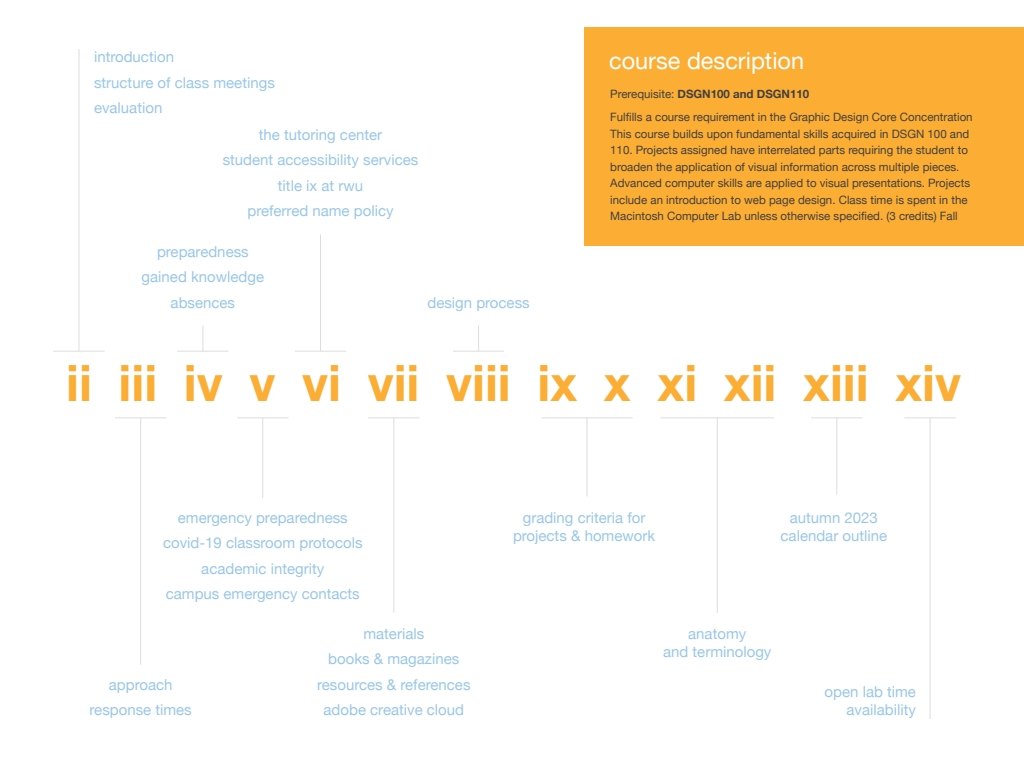
<style>
.page{position:relative;width:1024px;height:768px;background:#fff}
.page>*{position:absolute;margin:0;border:0;box-sizing:border-box;transform-origin:0 0}
.t1{font:700 50px "Helvetica Neue";color:#fbad34}
.t2{font:23.5px "Helvetica Neue";color:#fff}
.t3{font:15px/25.5px "Helvetica Neue";color:#99c7e8;text-align:center}
.t4{font:11.5px/16.5px "Helvetica Neue";color:#414040}
.t5{font:700 11.5px "Helvetica Neue";color:#414040}
.s1{font-weight:400}
</style>
<div class="page">
<hr style="left:541px;top:417px;width:92px;height:1px;background:#dcdddf">
<hr style="left:586px;top:418px;width:2px;height:78px;background:#dcdddf">
<hr style="left:661px;top:417px;width:113px;height:1px;background:#dcdddf">
<hr style="left:717px;top:418px;width:1px;height:195px;background:#dcdddf">
<hr style="left:53px;top:351px;width:52px;height:1px;background:#dcdddf">
<hr style="left:79px;top:49px;width:1px;height:302px;background:#dcdddf">
<hr style="left:177px;top:351px;width:51px;height:1px;background:#dcdddf">
<svg style="left:202px;top:325px;width:1px;height:26px"></svg>
<hr style="left:295px;top:351px;width:51px;height:1px;background:#dcdddf">
<hr style="left:320px;top:234px;width:1px;height:117px;background:#dcdddf">
<hr style="left:140px;top:418px;width:1px;height:247px;background:#dcdddf">
<hr style="left:115px;top:417px;width:51px;height:1px;background:#dcdddf">
<hr style="left:262px;top:418px;width:1px;height:80px;background:#dcdddf">
<hr style="left:237px;top:417px;width:51px;height:1px;background:#dcdddf">
<hr style="left:393px;top:418px;width:1px;height:195px;background:#dcdddf">
<hr style="left:368px;top:417px;width:51px;height:1px;background:#dcdddf">
<hr style="left:453px;top:351px;width:51px;height:1px;background:#dcdddf">
<svg style="left:478px;top:325px;width:1px;height:26px"></svg>
<hr style="left:836px;top:418px;width:1px;height:76px;background:#dcdddf">
<hr style="left:811px;top:417px;width:51px;height:1px;background:#dcdddf">
<hr style="left:930px;top:418px;width:1px;height:301px;background:#dcdddf">
<hr style="left:904px;top:417px;width:52px;height:1px;background:#dcdddf">
<div style="left:584px;top:27px;width:440px;height:219px;background:#fbad34"></div>
<p class="t3" style="left:94px;top:45px;width:182px;text-align:left">introduction<br>structure of class meetings evaluation</p>
<p class="t3" style="left:223px;top:123px;width:197px">the tutoring center<br>student accessibility services title ix at rwu<br>preferred name policy</p>
<p class="t3" style="left:142px;top:240px;width:124px">preparedness gained knowledge absences</p>
<p class="t3" style="left:427px;top:291px;width:104px">design process</p>
<h2 class="t2" style="left:609px;top:44px;width:196px">course description</h2>
<p class="t5" style="left:610px;top:84px;width:200px"><span class="s1">Prerequisite:</span> DSGN100 and DSGN110</p>
<p class="t4" style="left:610px;top:109px;width:364px">Fulfills a course requirement in the Graphic Design Core Concentration This course builds upon fundamental skills acquired in DSGN 100 and 110. Projects assigned have interrelated parts requiring the student to broaden the application of visual information across multiple pieces.<br>Advanced computer skills are applied to visual presentations. Projects include an introduction to web page design. Class time is spent in the Macintosh Computer Lab unless otherwise specified. (3 credits) Fall</p>
<h1 class="t1" style="left:66px;top:344px;width:896px">ii iii iv v vi vii viii ix x xi xii xiii xiv</h1>
<p class="t3" style="left:163px;top:505px;width:201px">emergency preparedness covid-19 classroom protocols academic integrity<br>campus emergency contacts</p>
<p class="t3" style="left:513px;top:509px;width:144px;line-height:18.5px">grading criteria for projects &amp; homework</p>
<p class="t3" style="left:781px;top:509px;width:108px;line-height:18.5px">autumn 2023 calendar outline</p>
<p class="t3" style="left:90px;top:673px;width:104px">approach response times</p>
<p class="t3" style="left:317px;top:622px;width:155px">materials<br>books &amp; magazines resources &amp; references adobe creative cloud</p>
<p class="t3" style="left:663px;top:625px;width:110px;line-height:18.5px">anatomy<br>and terminology</p>
<p class="t3" style="left:825px;top:683px;width:93px;line-height:18.5px;text-align:right">open lab time availability</p>
</div>
